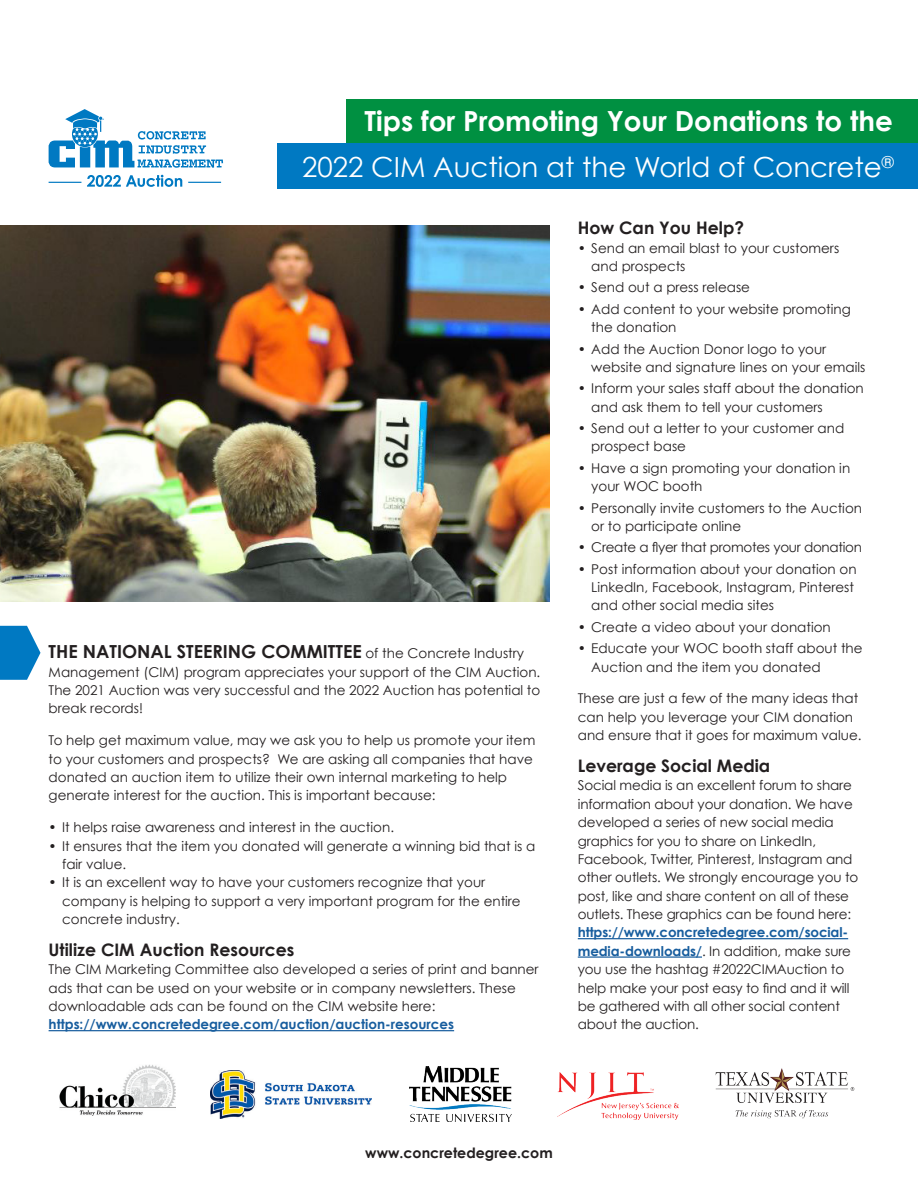
<style>
.page{position:relative;width:918px;height:1188px;background:#fff}
.page>*{position:absolute;margin:0;border:0;box-sizing:border-box;transform-origin:0 0}
.t1{font:27.75px "Century Gothic";color:#fff}
.t2{font:700 27.75px "Century Gothic";color:#fff}
.t3{font:700 18px "Century Gothic";color:#231f20}
.t4{font:700 17.25px "Century Gothic";color:#231f20}
.t5{font:700 14.25px "Century Gothic";color:#231f20}
.t6{font:13.5px/18.3px "Century Gothic";color:#231f20}
.t7{font:13.5px "Century Gothic";letter-spacing:-.02em;color:#231f20}
.s1{font-weight:400;font-size:13.5px}
.s2{font-weight:700;color:#175d9e}
</style>
<div class="page">
<hr style="left:49px;top:1030px;width:405px;height:1px;background:#175d9e">
<img style="left:0;top:225px;width:550px;height:377px">
<div style="left:347px;top:100px;width:571px;height:45px;background:#009041"></div>
<div style="left:278px;top:144px;width:640px;height:45px;background:#0079c2"></div>
<img style="left:59px;top:1064px;width:117px;height:52px">
<img style="left:410px;top:1067px;width:101px;height:54px">
<img style="left:210px;top:1071px;width:162px;height:47px">
<img style="left:557px;top:1073px;width:122px;height:46px">
<img style="left:735px;top:1110px;width:94px;height:9px">
<img style="left:715px;top:1068px;width:139px;height:35px">
<hr style="left:578px;top:938px;width:270px;height:1px;background:#175d9e">
<hr style="left:578px;top:956px;width:124px;height:2px;background:#175d9e">
<svg style="left:0;top:626px;width:40px;height:54px"></svg>
<svg style="left:49px;top:109px;width:174px;height:59px"></svg>
<svg style="left:87px;top:175px;width:95px;height:12px"></svg>
<hr style="left:49px;top:182px;width:32px;height:1px;background:#0079c2">
<hr style="left:188px;top:182px;width:33px;height:1px;background:#0079c2">
<p class="t2" style="left:365px;top:104px;width:530px">Tips for Promoting Your Donations to the</p>
<p class="t1" style="left:302px;top:150px;width:593px">2022 CIM Auction at the World of Concrete<sup>®</sup></p>
<p class="t3" style="left:49px;top:640px;width:477px">THE NATIONAL STEERING COMMITTEE <span class="s1">of the Concrete Industry</span></p>
<p class="t6" style="left:49px;top:662px;width:493px;text-align:justify">Management (CIM) program appreciates your support of the CIM Auction.<br>The 2021 Auction was very successful and the 2022 Auction has potential to break records!</p>
<p class="t6" style="left:49px;top:731px;width:488px">To help get maximum value, may we ask you to help us promote your item to your customers and prospects? We are asking all companies that have donated an auction item to utilize their own internal marketing to help generate interest for the auction. This is important because:</p>
<p class="t6" style="left:49px;top:818px;width:347px">• It helps raise awareness and interest in the auction.</p>
<p class="t6" style="left:62px;top:836px;width:475px;text-indent:-14px">• It ensures that the item you donated will generate a winning bid that is a fair value.</p>
<p class="t6" style="left:62px;top:873px;width:460px;text-indent:-14px">• It is an excellent way to have your customers recognize that your company is helping to support a very important program for the entire concrete industry.</p>
<p class="t4" style="left:49px;top:939px;width:247px">Utilize CIM Auction Resources</p>
<p class="t6" style="left:49px;top:960px;width:492px">The CIM Marketing Committee also developed a series of print and banner ads that can be used on your website or in company newsletters. These downloadable ads can be found on the CIM website here: <span class="s2">https://www.concretedegree.com/auction/auction-resources</span></p>
<p class="t4" style="left:578px;top:217px;width:168px">How Can You Help?</p>
<p class="t6" style="left:591px;top:238px;width:249px;text-indent:-14px">• Send an email blast to your customers and prospects</p>
<p class="t6" style="left:578px;top:278px;width:174px">• Send out a press release</p>
<p class="t6" style="left:591px;top:300px;width:261px;text-indent:-14px">• Add content to your website promoting the donation</p>
<p class="t6" style="left:591px;top:339px;width:276px;text-indent:-14px">• Add the Auction Donor logo to your website and signature lines on your emails</p>
<p class="t6" style="left:591px;top:379px;width:274px;text-indent:-14px">• Inform your sales staff about the donation and ask them to tell your customers</p>
<p class="t6" style="left:591px;top:419px;width:255px;text-indent:-14px">• Send out a letter to your customer and prospect base</p>
<p class="t6" style="left:591px;top:459px;width:260px;text-indent:-14px">• Have a sign promoting your donation in your WOC booth</p>
<p class="t6" style="left:591px;top:498px;width:272px;text-indent:-14px">• Personally invite customers to the Auction or to participate online</p>
<p class="t7" style="left:578px;top:539px;width:286px">• Create a flyer that promotes your donation</p>
<p class="t6" style="left:591px;top:559px;width:267px;text-indent:-14px">• Post information about your donation on<br>LinkedIn, Facebook, Instagram, Pinterest and other social media sites</p>
<p class="t6" style="left:578px;top:618px;width:255px">• Create a video about your donation</p>
<p class="t6" style="left:591px;top:639px;width:273px;text-indent:-14px">• Educate your WOC booth staff about the<br>Auction and the item you donated</p>
<p class="t6" style="left:578px;top:689px;width:285px">These are just a few of the many ideas that can help you leverage your CIM donation and ensure that it goes for maximum value.</p>
<p class="t4" style="left:578px;top:755px;width:194px">Leverage Social Media</p>
<p class="t6" style="left:578px;top:776px;width:282px">Social media is an excellent forum to share information about your donation. We have developed a series of new social media graphics for you to share on LinkedIn, Facebook, Twitter, Pinterest, Instagram and other outlets. We strongly encourage you to post, like and share content on all of these outlets. These graphics can be found here: <span class="s2">https://www.concretedegree.com/social&shy;media-downloads/</span>. In addition, make sure you use the hashtag #2022CIMAuction to help make your post easy to find and it will be gathered with all other social content about the auction.</p>
<p class="t5" style="left:365px;top:1144px;width:189px">www.concretedegree.com</p>
</div>
